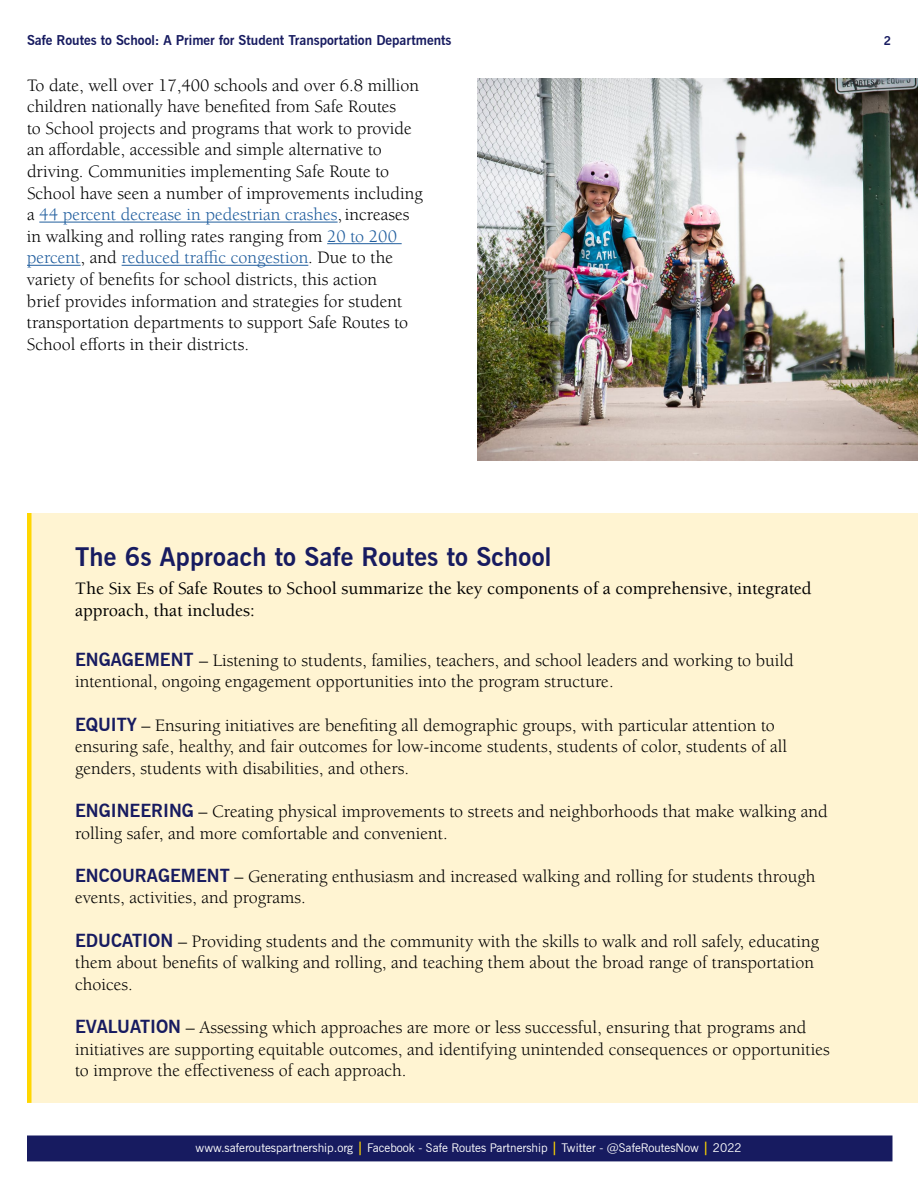
<style>
.page{position:relative;width:918px;height:1188px;background:#fff}
.page>*{position:absolute;margin:0;border:0;box-sizing:border-box;transform-origin:0 0}
.t1{font:700 25.5px "News Gothic BT";letter-spacing:.01em;color:#171b60}
.t2{font:18px/21.6px "Berkeley Std";color:#000}
.t3{font:500 18px/21.6px "Berkeley Std";color:#000}
.t4{font:700 13.5px "News Gothic BT";color:#171b60}
.t5{font:12px "News Gothic BT";color:#fff}
.t6{font:700 12px "News Gothic BT";color:#171b60}
.s1{color:#215e9e}
.s2{font-family:"News Gothic BT";font-weight:700;color:#171b60}
.s3{font-weight:700;font-size:13.5px;color:#ffd600}
</style>
<div class="page">
<div style="left:27px;top:1136px;width:865px;height:25px;background:#171b60"></div>
<img style="left:477px;top:78px;width:441px;height:382px">
<div style="left:27px;top:513px;width:891px;height:590px;background:#fff4d2"></div>
<hr style="left:39px;top:222px;width:299px;height:1px;background:#215e9e">
<hr style="left:327px;top:243px;width:75px;height:1px;background:#215e9e">
<hr style="left:27px;top:265px;width:54px;height:1px;background:#215e9e">
<hr style="left:122px;top:265px;width:186px;height:1px;background:#215e9e">
<div style="left:27px;top:513px;width:5px;height:590px;background:#ffd600"></div>
<p class="t4" style="left:27px;top:32px;width:426px">Safe Routes to School: A Primer for Student Transportation Departments</p>
<p class="t6" style="left:884px;top:33px;width:9px">2</p>
<p class="t2" style="left:27px;top:75px;width:397px">To date, well over 17,400 schools and over 6.8 million children nationally have benefited from Safe Routes<br>to School projects and programs that work to provide an affordable, accessible and simple alternative to driving. Communities implementing Safe Route to School have seen a number of improvements including a <span class="s1">44 percent decrease in pedestrian crashes</span>, increases in walking and rolling rates ranging from <span class="s1">20 to 200 percent</span>, and <span class="s1">reduced traffic congestion</span>. Due to the variety of benefits for school districts, this action<br>brief provides information and strategies for student transportation departments to support Safe Routes to School efforts in their districts.</p>
<h1 class="t1" style="left:75px;top:541px;width:478px">The 6s Approach to Safe Routes to School</h1>
<p class="t3" style="left:75px;top:578px;width:738px">The Six Es of Safe Routes to School summarize the key components of a comprehensive, integrated approach, that includes:</p>
<p class="t2" style="left:75px;top:650px;width:720px"><span class="s2">ENGAGEMENT</span> – Listening to students, families, teachers, and school leaders and working to build intentional, ongoing engagement opportunities into the program structure.</p>
<p class="t2" style="left:75px;top:714px;width:714px"><span class="s2">EQUITY</span> – Ensuring initiatives are benefiting all demographic groups, with particular attention to ensuring safe, healthy, and fair outcomes for low-income students, students of color, students of all genders, students with disabilities, and others.</p>
<p class="t2" style="left:75px;top:801px;width:754px"><span class="s2">ENGINEERING</span> – Creating physical improvements to streets and neighborhoods that make walking and rolling safer, and more comfortable and convenient.</p>
<p class="t2" style="left:75px;top:866px;width:742px"><span class="s2">ENCOURAGEMENT</span> – Generating enthusiasm and increased walking and rolling for students through events, activities, and programs.</p>
<p class="t2" style="left:75px;top:930px;width:746px"><span class="s2">EDUCATION</span> – Providing students and the community with the skills to walk and roll safely, educating them about benefits of walking and rolling, and teaching them about the broad range of transportation choices.</p>
<p class="t2" style="left:75px;top:1017px;width:756px"><span class="s2">EVALUATION</span> – Assessing which approaches are more or less successful, ensuring that programs and initiatives are supporting equitable outcomes, and identifying unintended consequences or opportunities to improve the effectiveness of each approach.</p>
<p class="t5" style="left:196px;top:1141px;width:548px">www.saferoutespartnership.org <span class="s3">|</span> Facebook - Safe Routes Partnership <span class="s3">|</span> Twitter - @SafeRoutesNow <span class="s3">|</span> 2022</p>
</div>
